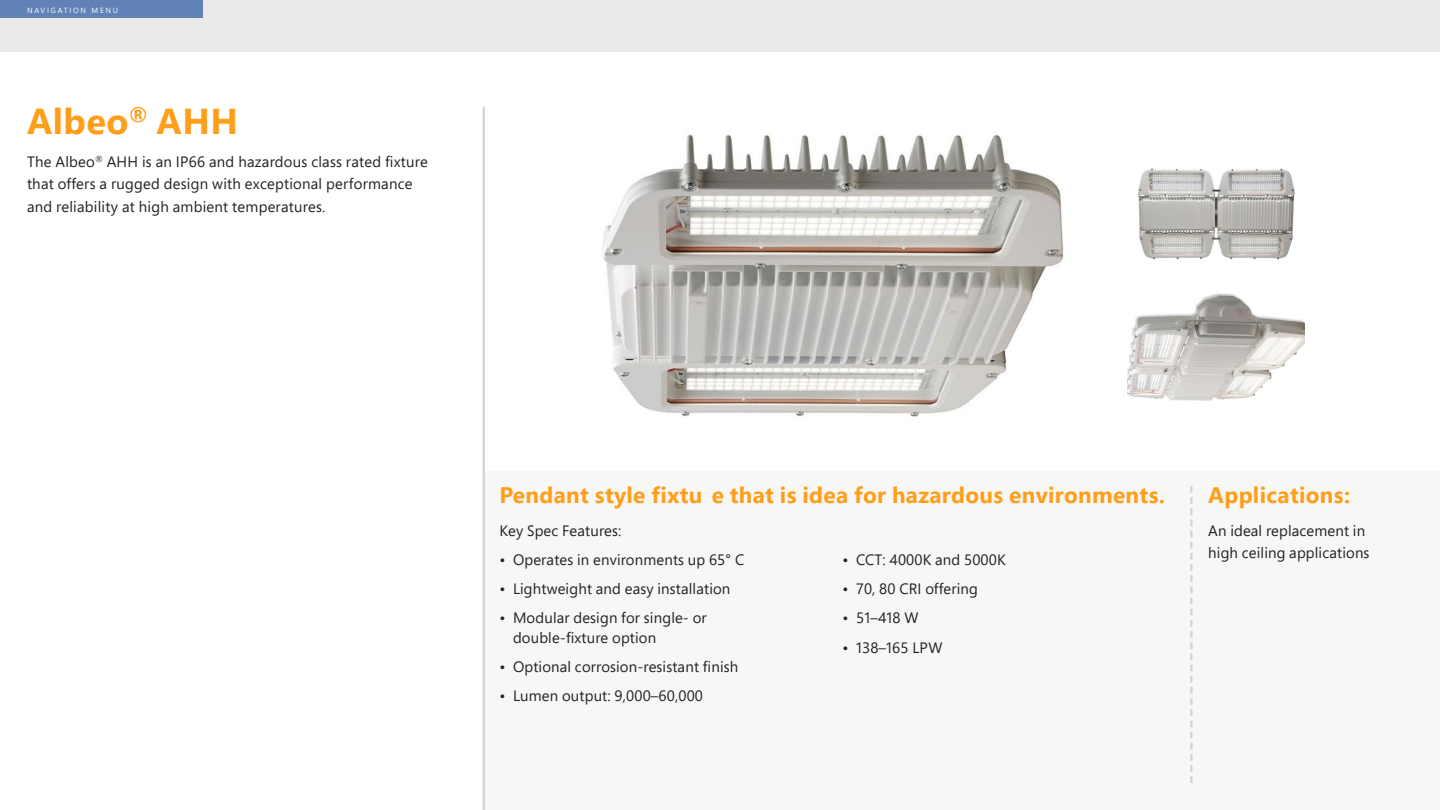
<style>
.page{position:relative;width:1440px;height:810px;background:#fff}
.page>*{position:absolute;margin:0;border:0;box-sizing:border-box;transform-origin:0 0}
.t1{font:700 36px "Segoe Pro";letter-spacing:.015em;color:#ff9e1a}
.t2{font:700 22.5px "Segoe Pro";letter-spacing:.015em;color:#ff9e1a}
.t3{font:15px/22.5px "Segoe Pro";letter-spacing:.01em;color:#202323}
.t4{font:7.5px "Segoe UI";letter-spacing:.235em;color:#fff}
</style>
<div class="page">
<div style="left:0;top:0;width:1440px;height:52px;background:#eaeae8"></div>
<div style="left:484px;top:471px;width:956px;height:339px;background:#f7f7f6"></div>
<hr style="left:483px;top:107px;width:2px;height:703px;background:#d1d3d4">
<svg style="left:1190px;top:486px;width:2px;height:297px"></svg>
<div style="left:0;top:0;width:203px;height:18px;background:#6082b7"></div>
<img style="left:602px;top:134px;width:462px;height:283px">
<img style="left:1138px;top:168px;width:157px;height:92px">
<img style="left:1128px;top:293px;width:176px;height:108px">
<p class="t4" style="left:27px;top:3px;width:92px">NAVIGATION MENU</p>
<h1 class="t1" style="left:27px;top:95px;width:213px">Albeo<sup>®</sup> AHH</h1>
<p class="t3" style="left:27px;top:150px;width:402px">The Albeo<sup>®</sup> AHH is an IP66 and hazardous class rated fixture that offers a rugged design with exceptional performance and reliability at high ambient temperatures.</p>
<h2 class="t2" style="left:500px;top:479px;width:667px">Pendant style fixtu e that is idea for hazardous environments.</h2>
<p class="t3" style="left:500px;top:519px;width:123px">Key Spec Features:</p>
<p class="t3" style="left:500px;top:548px;width:246px">• Operates in environments up 65° C</p>
<p class="t3" style="left:500px;top:577px;width:232px">• Lightweight and easy installation</p>
<p class="t3" style="left:513px;top:608px;width:195px;line-height:19.5px;text-indent:-14px">• Modular design for single- or double-fixture option</p>
<p class="t3" style="left:500px;top:655px;width:240px">• Optional corrosion-resistant finish</p>
<p class="t3" style="left:500px;top:685px;width:205px">• Lumen output: 9,000–60,000</p>
<p class="t3" style="left:843px;top:548px;width:165px">• CCT: 4000K and 5000K</p>
<p class="t3" style="left:843px;top:577px;width:137px">• 70, 80 CRI offering</p>
<p class="t3" style="left:843px;top:607px;width:77px">• 51–418 W</p>
<p class="t3" style="left:843px;top:636px;width:101px">• 138–165 LPW</p>
<h2 class="t2" style="left:1208px;top:479px;width:143px">Applications:</h2>
<p class="t3" style="left:1208px;top:519px;width:163px">An ideal replacement in high ceiling applications</p>
</div>
